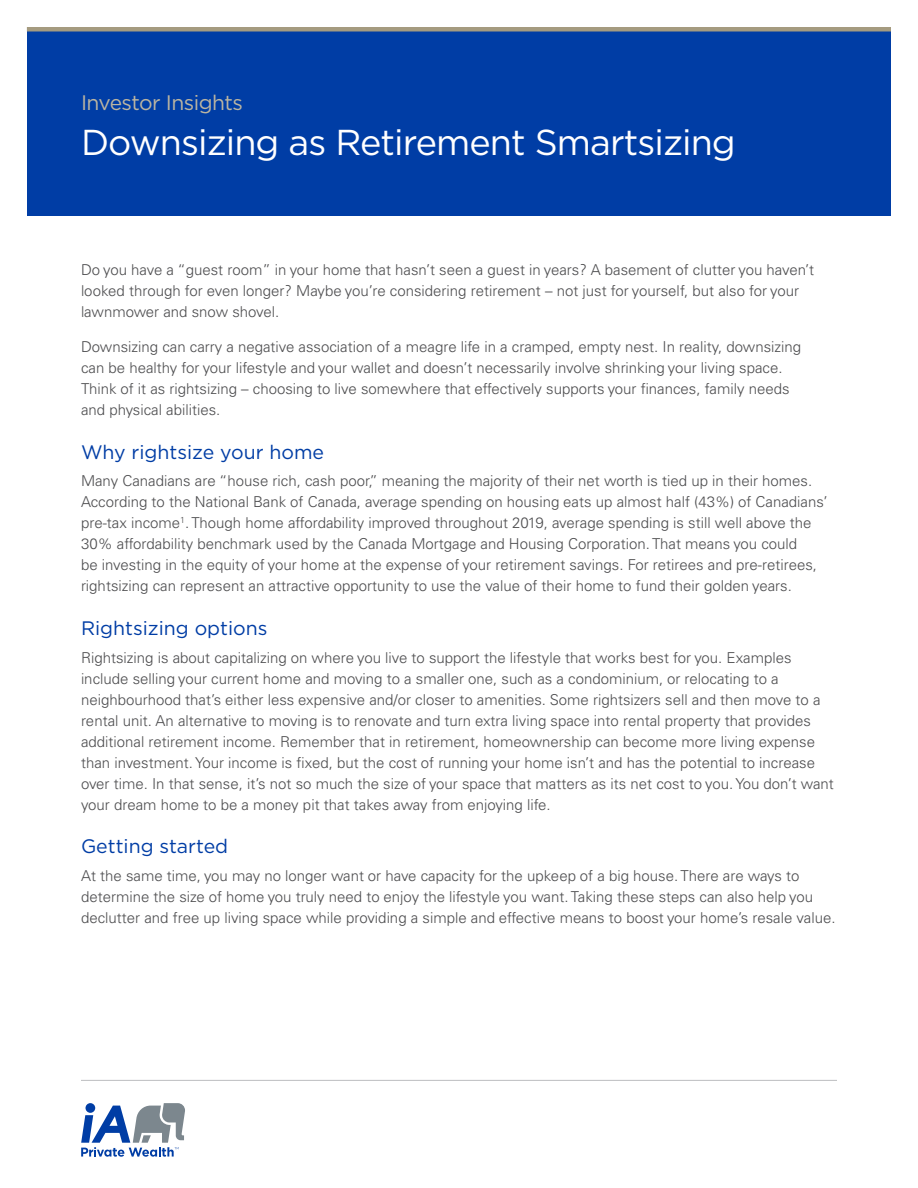
<style>
.page{position:relative;width:918px;height:1188px;background:#fff}
.page>*{position:absolute;margin:0;border:0;box-sizing:border-box;transform-origin:0 0}
.t1{font:36px "Gotham";letter-spacing:-.025em;color:#fff}
.t2{font:21px "Gotham";letter-spacing:-.025em;color:#bcb5a1}
.t3{font:19.5px "Gotham";color:#003da5}
.t4{font:300 15px/21px "Univers LT Pro 45";color:#4d4d4f}
</style>
<div class="page">
<div style="left:27px;top:30px;width:864px;height:186px;background:#003da5"></div>
<div style="left:27px;top:27px;width:864px;height:5px;background:#a59b80"></div>
<svg style="left:81px;top:1103px;width:104px;height:54px"></svg>
<hr style="left:81px;top:1080px;width:756px;height:1px;background:#bcbec0">
<h2 class="t2" style="left:81px;top:89px;width:163px">Investor Insights</h2>
<h1 class="t1" style="left:81px;top:119px;width:656px">Downsizing as Retirement Smartsizing</h1>
<p class="t4" style="left:81px;top:259px;width:735px">Do you have a “guest room” in your home that hasn’t seen a guest in years? A basement of clutter you haven’t looked through for even longer? Maybe you’re considering retirement – not just for yourself, but also for your lawnmower and snow shovel.</p>
<p class="t4" style="left:81px;top:336px;width:722px">Downsizing can carry a negative association of a meagre life in a cramped, empty nest. In reality, downsizing can be healthy for your lifestyle and your wallet and doesn’t necessarily involve shrinking your living space.<br>Think of it as rightsizing – choosing to live somewhere that effectively supports your finances, family needs and physical abilities.</p>
<h3 class="t3" style="left:81px;top:439px;width:245px">Why rightsize your home</h3>
<p class="t4" style="left:81px;top:470px;width:748px">Many Canadians are “house rich, cash poor,” meaning the majority of their net worth is tied up in their homes.<br>According to the National Bank of Canada, average spending on housing eats up almost half (43%) of Canadians’ pre-tax income<sup>1</sup>. Though home affordability improved throughout 2019, average spending is still well above the 30% affordability benchmark used by the Canada Mortgage and Housing Corporation. That means you could<br>be investing in the equity of your home at the expense of your retirement savings. For retirees and pre-retirees, rightsizing can represent an attractive opportunity to use the value of their home to fund their golden years.</p>
<h3 class="t3" style="left:81px;top:616px;width:188px">Rightsizing options</h3>
<p class="t4" style="left:81px;top:647px;width:754px">Rightsizing is about capitalizing on where you live to support the lifestyle that works best for you. Examples include selling your current home and moving to a smaller one, such as a condominium, or relocating to a neighbourhood that’s either less expensive and/or closer to amenities. Some rightsizers sell and then move to a rental unit. An alternative to moving is to renovate and turn extra living space into rental property that provides additional retirement income. Remember that in retirement, homeownership can become more living expense than investment. Your income is fixed, but the cost of running your home isn’t and has the potential to increase over time. In that sense, it’s not so much the size of your space that matters as its net cost to you. You don’t want your dream home to be a money pit that takes away from enjoying life.</p>
<h3 class="t3" style="left:81px;top:834px;width:149px">Getting started</h3>
<p class="t4" style="left:81px;top:865px;width:756px">At the same time, you may no longer want or have capacity for the upkeep of a big house. There are ways to determine the size of home you truly need to enjoy the lifestyle you want. Taking these steps can also help you declutter and free up living space while providing a simple and effective means to boost your home’s resale value.</p>
</div>
